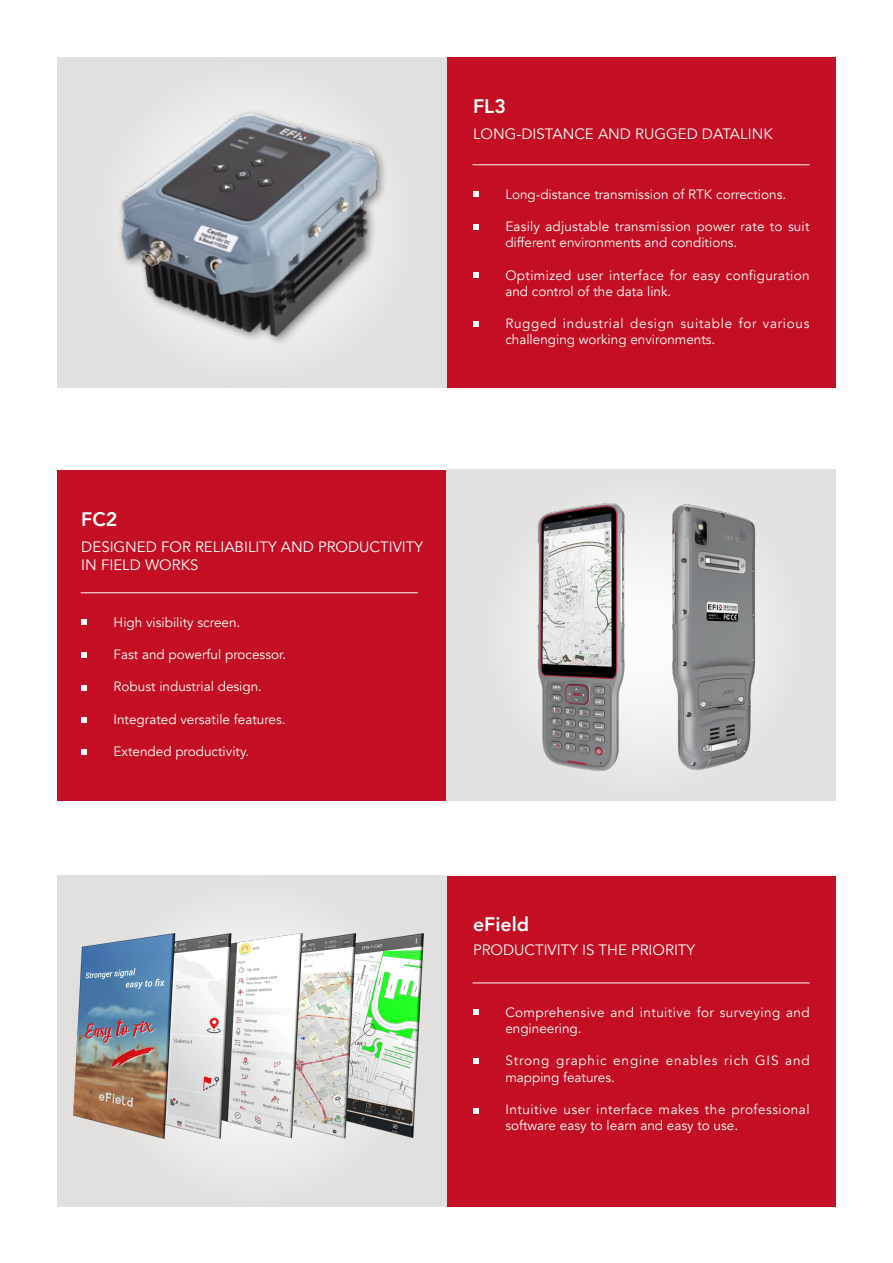
<style>
.page{position:relative;width:893px;height:1263px;background:#fff}
.page>*{position:absolute;margin:0;border:0;box-sizing:border-box;transform-origin:0 0}
.t1{font:800 19.5px "Avenir";color:#fff}
.t2{font:15px "Avenir";color:#fff}
.t3{font:13.5px/16.2px "Avenir";color:#fff}
.t4{font:13.5px/16.2px "Avenir";letter-spacing:.04em;color:#fff}
.t5{font:13.5px/16.2px "Avenir";letter-spacing:.05em;color:#fff}
.t6{font:13.5px/16.2px "Avenir";letter-spacing:.025em;color:#fff}
.t7{font:13.5px/16.2px "Avenir";letter-spacing:.03em;color:#fff}
.t8{font:13.5px/16.2px "Avenir";letter-spacing:.065em;color:#fff}
</style>
<div class="page">
<div style="left:446px;top:57px;width:390px;height:331px;background:#c30e23"></div>
<div style="left:57px;top:470px;width:389px;height:331px;background:#c30e23"></div>
<div style="left:446px;top:875px;width:390px;height:331px;background:#c30e23"></div>
<div style="left:57px;top:57px;width:389px;height:331px;background:#e1e0df"></div>
<div style="left:446px;top:470px;width:390px;height:330px;background:#e1e0df"></div>
<div style="left:57px;top:875px;width:389px;height:331px;background:#e1e0df"></div>
<img style="left:121px;top:98px;width:263px;height:251px">
<hr style="left:472px;top:164px;width:337px;height:1px;background:#fff">
<hr style="left:472px;top:982px;width:337px;height:1px;background:#fff">
<svg style="left:473px;top:191px;width:6px;height:5px"></svg>
<svg style="left:473px;top:224px;width:6px;height:6px"></svg>
<svg style="left:473px;top:272px;width:6px;height:5px"></svg>
<svg style="left:473px;top:321px;width:6px;height:6px"></svg>
<svg style="left:473px;top:1009px;width:6px;height:6px"></svg>
<svg style="left:473px;top:1058px;width:6px;height:6px"></svg>
<svg style="left:473px;top:1108px;width:6px;height:5px"></svg>
<hr style="left:81px;top:592px;width:337px;height:1px;background:#fff">
<svg style="left:81px;top:619px;width:6px;height:5px"></svg>
<svg style="left:81px;top:652px;width:6px;height:6px"></svg>
<svg style="left:81px;top:685px;width:6px;height:5px"></svg>
<svg style="left:81px;top:717px;width:6px;height:5px"></svg>
<svg style="left:81px;top:750px;width:6px;height:5px"></svg>
<img style="left:73px;top:933px;width:350px;height:206px">
<img style="left:519px;top:503px;width:251px;height:268px">
<h1 class="t1" style="left:473px;top:91px;width:34px">FL3</h1>
<p class="t2" style="left:473px;top:125px;width:301px">LONG-DISTANCE AND RUGGED DATALINK</p>
<p class="t3" style="left:505px;top:186px;width:282px">Long-distance transmission of RTK corrections.</p>
<p class="t3" style="left:505px;top:219px;width:306px">Easily adjustable transmission power rate to suit different environments and conditions.</p>
<p class="t6" style="left:505px;top:267px;width:306px">Optimized user interface for easy configuration and control of the data link.</p>
<p class="t5" style="left:505px;top:316px;width:306px">Rugged industrial design suitable for various challenging working environments.</p>
<h1 class="t1" style="left:81px;top:503px;width:38px">FC2</h1>
<p class="t2" style="left:81px;top:556px;width:119px">IN FIELD WORKS</p>
<p class="t2" style="left:81px;top:538px;width:343px">DESIGNED FOR RELIABILITY AND PRODUCTIVITY</p>
<p class="t3" style="left:114px;top:614px;width:128px">High visibility screen.</p>
<p class="t3" style="left:114px;top:646px;width:174px">Fast and powerful processor.</p>
<p class="t3" style="left:114px;top:679px;width:150px">Robust industrial design.</p>
<p class="t3" style="left:114px;top:711px;width:174px">Integrated versatile features.</p>
<p class="t3" style="left:114px;top:744px;width:137px">Extended productivity.</p>
<h1 class="t1" style="left:473px;top:909px;width:58px">eField</h1>
<p class="t2" style="left:473px;top:941px;width:224px">PRODUCTIVITY IS THE PRIORITY</p>
<p class="t7" style="left:505px;top:1004px;width:306px">Comprehensive and intuitive for surveying and engineering.</p>
<p class="t8" style="left:505px;top:1053px;width:306px">Strong graphic engine enables rich GIS and mapping features.</p>
<p class="t4" style="left:505px;top:1101px;width:306px">Intuitive user interface makes the professional software easy to learn and easy to use.</p>
</div>
